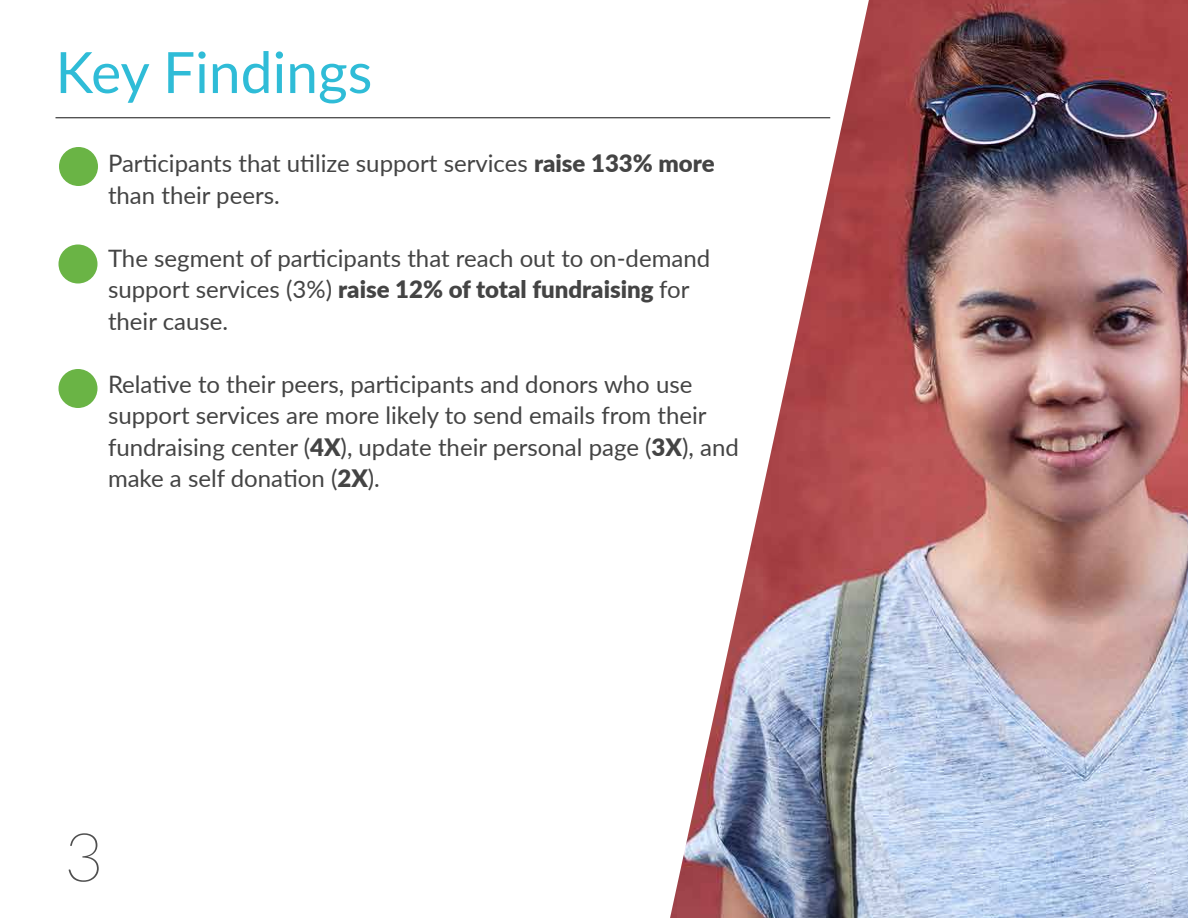
<style>
.page{position:relative;width:1188px;height:918px;background:#fff}
.page>*{position:absolute;margin:0;border:0;box-sizing:border-box;transform-origin:0 0}
.t1{font:100 67.5px "Lato";color:#4f4f4f}
.t2{font:57px "Lato";color:#2fbcd7}
.t3{font:24px/31.5px "Lato";color:#444}
.s1{font-weight:900}
</style>
<div class="page">
<div style="left:59px;top:147px;width:39px;height:39px;background:#6ab445;border-radius:50%"></div>
<div style="left:58px;top:244px;width:40px;height:40px;background:#6ab445;border-radius:50%"></div>
<div style="left:58px;top:369px;width:40px;height:39px;background:#6ab445;border-radius:50%"></div>
<img style="left:670px;top:0;width:518px;height:918px">
<hr style="left:56px;top:117px;width:774px;height:1px;background:#2d2d2d">
<h2 class="t2" style="left:56px;top:32px;width:318px">Key Findings</h2>
<p class="t3" style="left:108px;top:147px;width:608px">Participants that utilize support services <span class="s1">raise 133% more </span>than their peers.</p>
<p class="t3" style="left:108px;top:241px;width:604px">The segment of participants that reach out to on-demand support services (3%) <span class="s1">raise 12% of total fundraising</span> for their cause.</p>
<p class="t3" style="left:108px;top:367px;width:632px">Relative to their peers, participants and donors who use support services are more likely to send emails from their fundraising center (<span class="s1">4X</span>), update their personal page (<span class="s1">3X</span>), and make a self donation (<span class="s1">2X</span>).</p>
<h1 class="t1" style="left:64px;top:811px;width:41px">3</h1>
</div>
